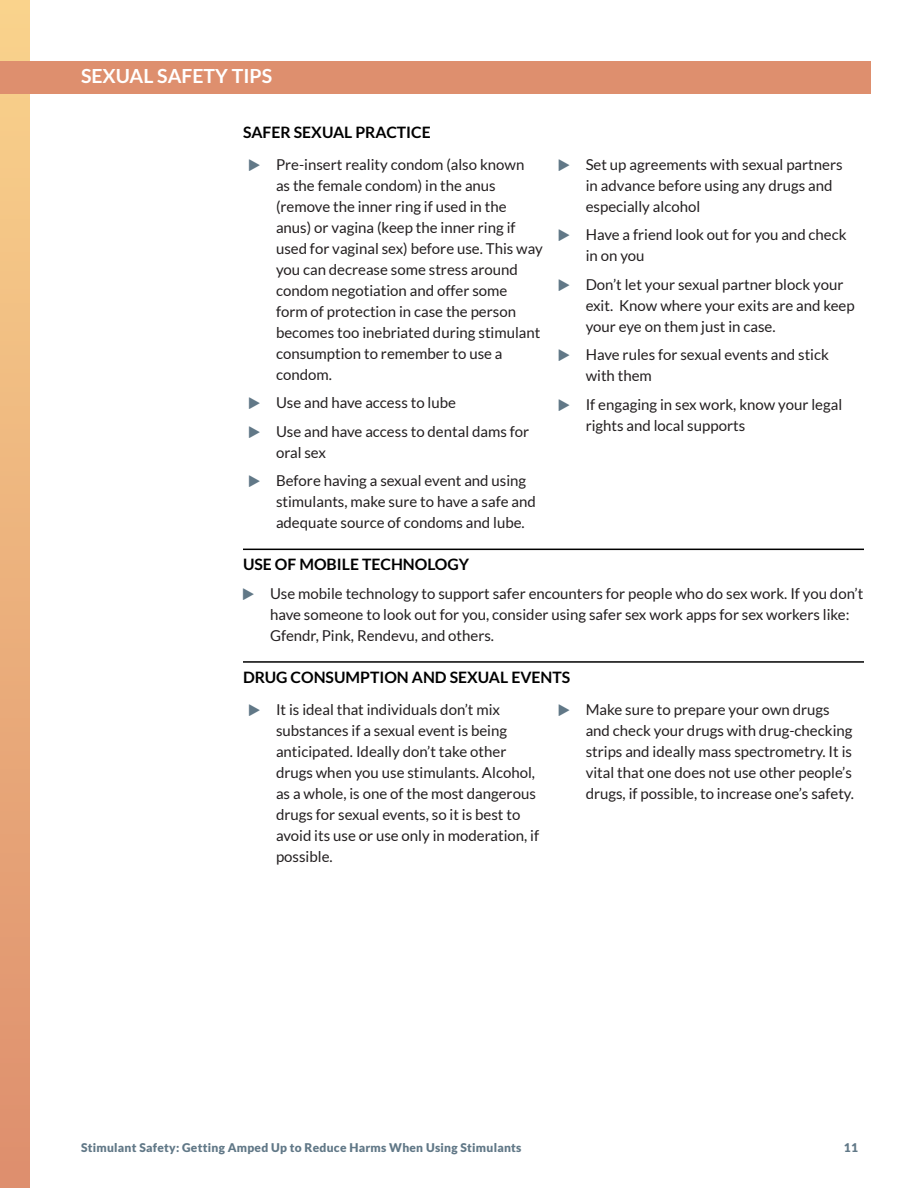
<style>
.page{position:relative;width:918px;height:1188px;background:#fff}
.page>*{position:absolute;margin:0;border:0;box-sizing:border-box;transform-origin:0 0}
.subhead_b{font:700 19.5px "Lato";color:#fff}
.subhead_c_rule{font:700 15.75px "Lato";color:#000}
.subhead_c{font:700 15.75px "Lato";color:#000}
.t1{font:15px/21px "Lato";color:#231f20}
.t2{font:900 12px "Lato";letter-spacing:.02em;color:#617887}
</style>
<div class="page">
<div style="left:0;top:0;width:29px;height:1188px;background:linear-gradient(to bottom,#fad38c,#de8e6d)"></div>
<div style="left:0;top:61px;width:871px;height:33px;background:#de8f6e"></div>
<hr style="left:243px;top:549px;width:621px;height:1px;background:#000">
<hr style="left:243px;top:661px;width:621px;height:2px;background:#000">
<p class="subhead_b" style="left:81px;top:65px;width:193px">SEXUAL SAFETY TIPS</p>
<p class="subhead_c" style="left:243px;top:123px;width:189px">SAFER SEXUAL PRACTICE</p>
<p class="t1" style="left:276px;top:154px;width:268px">Pre-insert reality condom (also known<br>as the female condom) in the anus (remove the inner ring if used in the anus) or vagina (keep the inner ring if used for vaginal sex) before use. This way you can decrease some stress around condom negotiation and offer some form of protection in case the person becomes too inebriated during stimulant consumption to remember to use a condom.</p>
<p class="t1" style="left:276px;top:392px;width:182px">Use and have access to lube</p>
<p class="t1" style="left:276px;top:421px;width:255px">Use and have access to dental dams for oral sex</p>
<p class="t1" style="left:276px;top:470px;width:261px">Before having a sexual event and using stimulants, make sure to have a safe and adequate source of condoms and lube.</p>
<p class="t1" style="left:586px;top:154px;width:258px">Set up agreements with sexual partners in advance before using any drugs and especially alcohol</p>
<p class="t1" style="left:586px;top:224px;width:262px">Have a friend look out for you and check in on you</p>
<p class="t1" style="left:586px;top:274px;width:271px">Don’t let your sexual partner block your exit. Know where your exits are and keep your eye on them just in case.</p>
<p class="t1" style="left:586px;top:344px;width:245px">Have rules for sexual events and stick with them</p>
<p class="t1" style="left:586px;top:394px;width:258px">If engaging in sex work, know your legal rights and local supports</p>
<p class="subhead_c_rule" style="left:243px;top:556px;width:228px">USE OF MOBILE TECHNOLOGY</p>
<p class="t1" style="left:270px;top:583px;width:595px">Use mobile technology to support safer encounters for people who do sex work. If you don’t have someone to look out for you, consider using safer sex work apps for sex workers like:<br>Gfendr, Pink, Rendevu, and others.</p>
<p class="subhead_c_rule" style="left:243px;top:668px;width:329px">DRUG CONSUMPTION AND SEXUAL EVENTS</p>
<p class="t1" style="left:276px;top:699px;width:265px">It is ideal that individuals don’t mix substances if a sexual event is being anticipated. Ideally don’t take other drugs when you use stimulants. Alcohol, as a whole, is one of the most dangerous drugs for sexual events, so it is best to avoid its use or use only in moderation, if possible.</p>
<p class="t1" style="left:586px;top:699px;width:270px">Make sure to prepare your own drugs and check your drugs with drug-checking strips and ideally mass spectrometry. It is vital that one does not use other people’s drugs, if possible, to increase one’s safety.</p>
<p class="t2" style="left:81px;top:1141px;width:442px">Stimulant Safety: Getting Amped Up to Reduce Harms When Using Stimulants</p>
<p class="t2" style="left:844px;top:1141px;width:16px">11</p>
</div>
